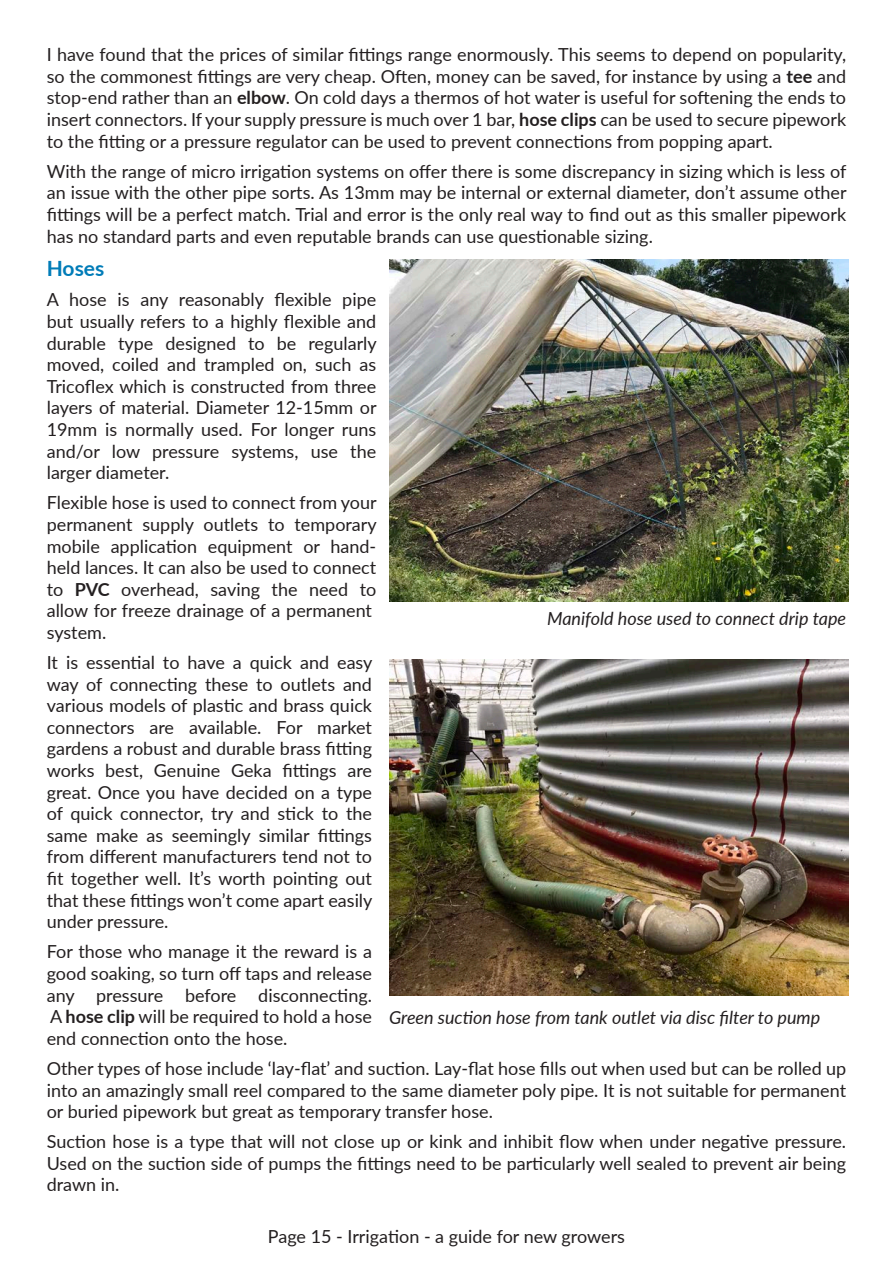
<style>
.page{position:relative;width:893px;height:1263px;background:#fff}
.page>*{position:absolute;margin:0;border:0;box-sizing:border-box;transform-origin:0 0}
.Sub_sub_heading{font:700 21px "Lato";color:#007cb8}
.Body{font:18px/21.6px "Lato";color:#231f20;text-align:justify}
.Figure_caption{font:italic 18px "Lato";color:#231f20}
.s1{font-weight:700}
</style>
<div class="page">
<img style="left:389px;top:259px;width:459px;height:342px">
<img style="left:389px;top:659px;width:459px;height:336px">
<p class="Body" style="left:47px;top:43px;width:801px">I have found that the prices of similar fittings range enormously. This seems to depend on popularity, so the commonest fittings are very cheap. Often, money can be saved, for instance by using a <span class="s1">tee</span> and stop-end rather than an <span class="s1">elbow</span>. On cold days a thermos of hot water is useful for softening the ends to insert connectors. If your supply pressure is much over 1 bar, <span class="s1">hose clips</span> can be used to secure pipework to the fitting or a pressure regulator can be used to prevent connections from popping apart.</p>
<p class="Body" style="left:47px;top:160px;width:801px">With the range of micro irrigation systems on offer there is some discrepancy in sizing which is less of an issue with the other pipe sorts. As 13mm may be internal or external diameter, don’t assume other fittings will be a perfect match. Trial and error is the only real way to find out as this smaller pipework has no standard parts and even reputable brands can use questionable sizing.</p>
<p class="Sub_sub_heading" style="left:47px;top:253px;width:59px">Hoses</p>
<p class="Body" style="left:47px;top:288px;width:331px">A hose is any reasonably flexible pipe but usually refers to a highly flexible and durable type designed to be regularly moved, coiled and trampled on, such as Tricoflex which is constructed from three layers of material. Diameter 12-15mm or 19mm is normally used. For longer runs and/or low pressure systems, use the larger diameter.</p>
<p class="Body" style="left:47px;top:491px;width:331px;text-align:left">Flexible hose is used to connect from your permanent supply outlets to temporary mobile application equipment or hand&shy;held lances. It can also be used to connect to <span class="s1">PVC</span> overhead, saving the need to allow for freeze drainage of a permanent system.</p>
<p class="Body" style="left:47px;top:651px;width:327px">It is essential to have a quick and easy way of connecting these to outlets and various models of plastic and brass quick connectors are available. For market gardens a robust and durable brass fitting works best, Genuine Geka fittings are great. Once you have decided on a type of quick connector, try and stick to the same make as seemingly similar fittings from different manufacturers tend not to fit together well. It’s worth pointing out that these fittings won’t come apart easily under pressure.</p>
<p class="Body" style="left:47px;top:940px;width:327px">For those who manage it the reward is a good soaking, so turn off taps and release any pressure before disconnecting.<br>A <span class="s1">hose clip</span> will be required to hold a hose end connection onto the hose.</p>
<p class="Body" style="left:47px;top:1057px;width:801px">Other types of hose include ‘lay-flat’ and suction. Lay-flat hose fills out when used but can be rolled up into an amazingly small reel compared to the same diameter poly pipe. It is not suitable for permanent or buried pipework but great as temporary transfer hose.</p>
<p class="Body" style="left:47px;top:1130px;width:801px">Suction hose is a type that will not close up or kink and inhibit flow when under negative pressure.<br>Used on the suction side of pumps the fittings need to be particularly well sealed to prevent air being drawn in.</p>
<p class="Figure_caption" style="left:547px;top:605px;width:301px">Manifold hose used to connect drip tape</p>
<p class="Figure_caption" style="left:389px;top:1005px;width:433px">Green suction hose from tank outlet via disc filter to pump</p>
<p class="Body" style="left:268px;top:1225px;width:359px">Page 15 - Irrigation - a guide for new growers</p>
</div>
